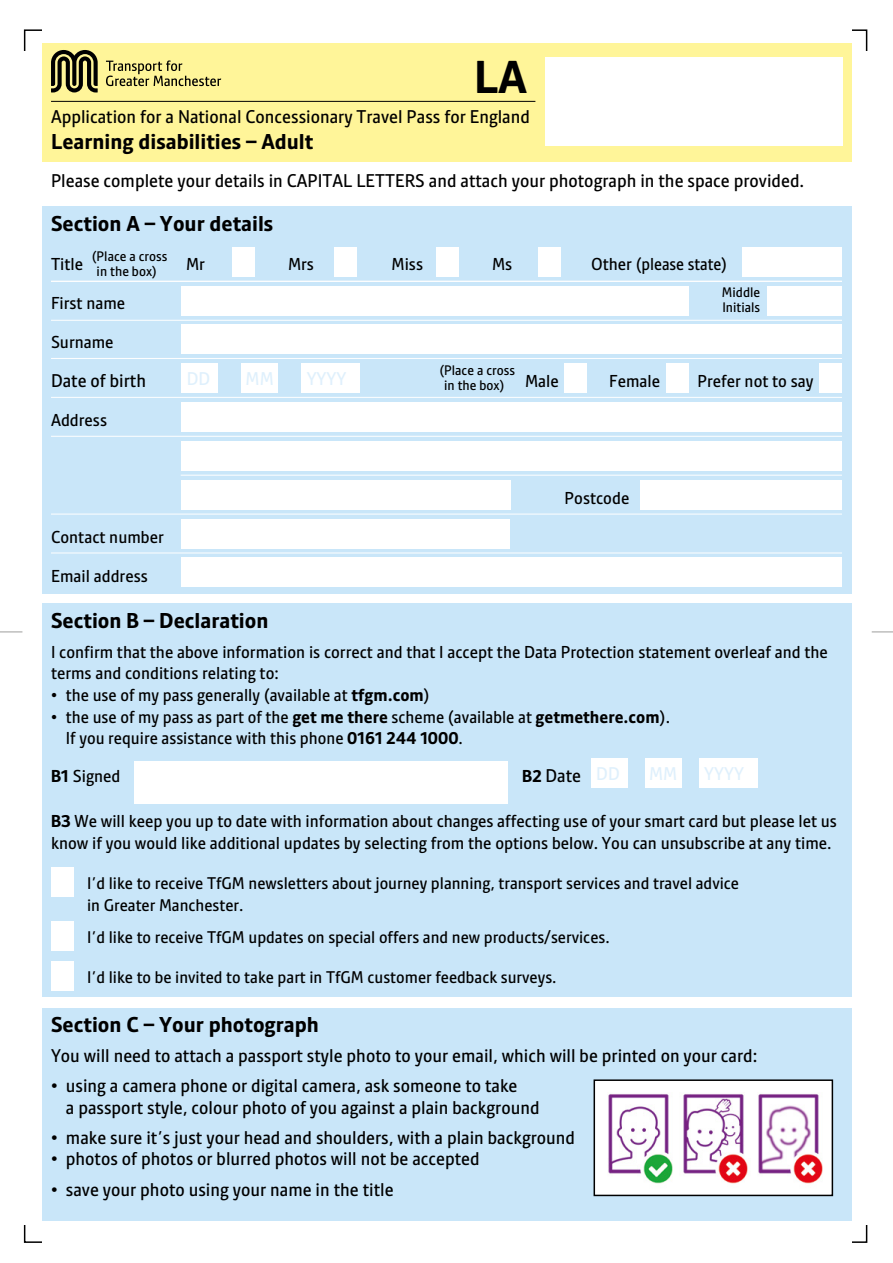
<style>
.page{position:relative;width:893px;height:1263px;background:#fff}
.page>*{position:absolute;margin:0;border:0;box-sizing:border-box;transform-origin:0 0}
.t1{font:700 45px "Pantograph Sans";color:#000}
.t2{font:700 21px "Pantograph Sans";color:#000}
.t3{font:18px/21.6px "Pantograph Sans";color:#000}
.t4{font:18px "Pantograph Sans";color:#dff0fc}
.t5{font:16.8px/21.6px "Pantograph Sans";color:#000}
.t6{font:16.5px/21.6px "Pantograph Sans";color:#000}
.t7{font:13.5px/15px "Pantograph Sans";color:#000;text-align:center}
.s1{font-weight:700}
.s2{font-weight:700;font-size:16.8px}
.s3{color:#dff0fc}
</style>
<div class="page">
<div style="left:42px;top:206px;width:809px;height:388px;background:#c9e6f9"></div>
<div style="left:182px;top:363px;width:36px;height:29px;background:#fff"></div>
<div style="left:242px;top:363px;width:36px;height:29px;background:#fff"></div>
<div style="left:302px;top:363px;width:58px;height:29px;background:#fff"></div>
<svg style="left:0;top:631px;width:22px;height:1px"></svg>
<svg style="left:872px;top:631px;width:21px;height:1px"></svg>
<div style="left:742px;top:247px;width:100px;height:29px;background:#fff"></div>
<div style="left:232px;top:247px;width:23px;height:29px;background:#fff"></div>
<hr style="left:51px;top:320px;width:791px;height:1px;background:#fff">
<hr style="left:51px;top:281px;width:791px;height:1px;background:#fff">
<hr style="left:51px;top:358px;width:791px;height:1px;background:#fff">
<hr style="left:51px;top:397px;width:791px;height:1px;background:#fff">
<hr style="left:51px;top:436px;width:791px;height:1px;background:#fff">
<hr style="left:181px;top:475px;width:661px;height:1px;background:#fff">
<div style="left:181px;top:324px;width:661px;height:29px;background:#fff"></div>
<div style="left:666px;top:363px;width:22px;height:29px;background:#fff"></div>
<div style="left:819px;top:363px;width:23px;height:29px;background:#fff"></div>
<div style="left:334px;top:247px;width:23px;height:29px;background:#fff"></div>
<div style="left:436px;top:247px;width:23px;height:29px;background:#fff"></div>
<div style="left:538px;top:247px;width:23px;height:29px;background:#fff"></div>
<hr style="left:51px;top:514px;width:791px;height:1px;background:#fff">
<hr style="left:51px;top:553px;width:791px;height:1px;background:#fff">
<div style="left:181px;top:441px;width:661px;height:29px;background:#fff"></div>
<div style="left:640px;top:480px;width:202px;height:29px;background:#fff"></div>
<div style="left:181px;top:480px;width:329px;height:29px;background:#fff"></div>
<div style="left:181px;top:519px;width:328px;height:29px;background:#fff"></div>
<div style="left:181px;top:558px;width:661px;height:29px;background:#fff"></div>
<div style="left:181px;top:402px;width:661px;height:29px;background:#fff"></div>
<div style="left:42px;top:604px;width:809px;height:393px;background:#c9e6f9"></div>
<div style="left:134px;top:761px;width:374px;height:43px;background:#fff"></div>
<div style="left:591px;top:758px;width:37px;height:29px;background:#fff"></div>
<div style="left:645px;top:758px;width:37px;height:29px;background:#fff"></div>
<div style="left:699px;top:758px;width:58px;height:29px;background:#fff"></div>
<div style="left:181px;top:286px;width:508px;height:29px;background:#fff"></div>
<div style="left:768px;top:286px;width:74px;height:29px;background:#fff"></div>
<div style="left:51px;top:868px;width:23px;height:29px;background:#fff"></div>
<div style="left:51px;top:922px;width:23px;height:29px;background:#fff"></div>
<div style="left:51px;top:961px;width:23px;height:29px;background:#fff"></div>
<div style="left:564px;top:363px;width:22px;height:29px;background:#fff"></div>
<div style="left:42px;top:1008px;width:809px;height:213px;background:#c9e6f9"></div>
<div style="left:599px;top:1080px;width:229px;height:115px;background:#fff"></div>
<img style="left:608px;top:1094px;width:215px;height:90px">
<div style="left:594px;top:1079px;width:239px;height:117px;border:2px solid #000"></div>
<div style="left:42px;top:43px;width:809px;height:119px;background:#fff599"></div>
<svg style="left:51px;top:50px;width:170px;height:42px"></svg>
<hr style="left:51px;top:101px;width:484px;height:1px;background:#000">
<div style="left:545px;top:58px;width:298px;height:88px;background:#fff"></div>
<h1 class="t1" style="left:474px;top:49px;width:55px">LA</h1>
<p class="t3" style="left:51px;top:106px;width:480px">Application for a National Concessionary Travel Pass for England</p>
<p class="t2" style="left:51px;top:129px;width:264px">Learning disabilities – Adult</p>
<p class="t3" style="left:51px;top:170px;width:755px">Please complete your details in CAPITAL LETTERS and attach your photograph in the space provided.</p>
<p class="t2" style="left:51px;top:210px;width:224px">Section A – Your details</p>
<p class="t5" style="left:51px;top:253px;width:34px">Title</p>
<p class="t5" style="left:186px;top:253px;width:20px">Mr</p>
<p class="t5" style="left:288px;top:253px;width:27px">Mrs</p>
<p class="t5" style="left:392px;top:253px;width:33px">Miss</p>
<p class="t5" style="left:492px;top:253px;width:22px">Ms</p>
<p class="t5" style="left:591px;top:253px;width:138px">Other (please state)</p>
<p class="t5" style="left:51px;top:292px;width:76px">First name</p>
<p class="t5" style="left:51px;top:331px;width:64px">Surname</p>
<p class="t3" style="left:51px;top:369px;width:97px">Date of birth</p>
<p class="t4" style="left:187px;top:368px;width:25px">DD</p>
<p class="t4" style="left:246px;top:368px;width:30px">MM</p>
<p class="t4" style="left:307px;top:368px;width:41px">YYYY</p>
<p class="t5" style="left:525px;top:370px;width:35px">Male</p>
<p class="t5" style="left:609px;top:370px;width:53px">Female</p>
<p class="t5" style="left:698px;top:370px;width:117px">Prefer not to say</p>
<p class="t5" style="left:51px;top:409px;width:58px">Address</p>
<p class="t7" style="left:92px;top:248px;width:77px">(Place a cross in the box)</p>
<p class="t7" style="left:722px;top:285px;width:40px;text-align:left">Middle<br>Initials</p>
<p class="t7" style="left:439px;top:362px;width:77px">(Place a cross in the box)</p>
<p class="t5" style="left:51px;top:526px;width:114px">Contact number</p>
<p class="t5" style="left:51px;top:565px;width:98px">Email address</p>
<p class="t5" style="left:565px;top:487px;width:66px">Postcode</p>
<p class="t2" style="left:51px;top:607px;width:219px">Section B – Declaration</p>
<p class="t5" style="left:51px;top:641px;width:778px">I confirm that the above information is correct and that I accept the Data Protection statement overleaf and the terms and conditions relating to:</p>
<p class="t5" style="left:51px;top:684px;width:380px">• the use of my pass generally (available at <span class="s1">tfgm.com</span>)</p>
<p class="t5" style="left:66px;top:706px;width:606px;text-indent:-15px">• the use of my pass as part of the <span class="s1">get me there</span> scheme (available at <span class="s1">getmethere.com</span>).<br>If you require assistance with this phone <span class="s1">0161 244 1000</span>.</p>
<p class="t5" style="left:51px;top:765px;width:71px"><span class="s1">B1</span> Signed</p>
<p class="t3" style="left:522px;top:764px;width:99px"><span class="s2">B2</span> Date <span class="s3">DD</span></p>
<p class="t4" style="left:649px;top:763px;width:30px">MM</p>
<p class="t4" style="left:704px;top:763px;width:41px">YYYY</p>
<p class="t5" style="left:51px;top:810px;width:787px"><span class="s1">B3</span> We will keep you up to date with information about changes affecting use of your smart card but please let us know if you would like additional updates by selecting from the options below. You can unsubscribe at any time.</p>
<p class="t6" style="left:87px;top:873px;width:653px">I’d like to receive TfGM newsletters about journey planning, transport services and travel advice in Greater Manchester.</p>
<p class="t6" style="left:87px;top:926px;width:524px">I’d like to receive TfGM updates on special offers and new products/services.</p>
<p class="t6" style="left:87px;top:966px;width:471px">I’d like to be invited to take part in TfGM customer feedback surveys.</p>
<p class="t2" style="left:51px;top:1012px;width:270px">Section C – Your photograph</p>
<p class="t3" style="left:51px;top:1045px;width:708px">You will need to attach a passport style photo to your email, which will be printed on your card:</p>
<p class="t3" style="left:66px;top:1075px;width:475px;text-indent:-15px">• using a camera phone or digital camera, ask someone to take<br>a passport style, colour photo of you against a plain background</p>
<p class="t3" style="left:51px;top:1126px;width:525px">• make sure it’s just your head and shoulders, with a plain background</p>
<p class="t3" style="left:51px;top:1148px;width:430px">• photos of photos or blurred photos will not be accepted</p>
<p class="t3" style="left:51px;top:1178px;width:344px">• save your photo using your name in the title</p>
</div>
